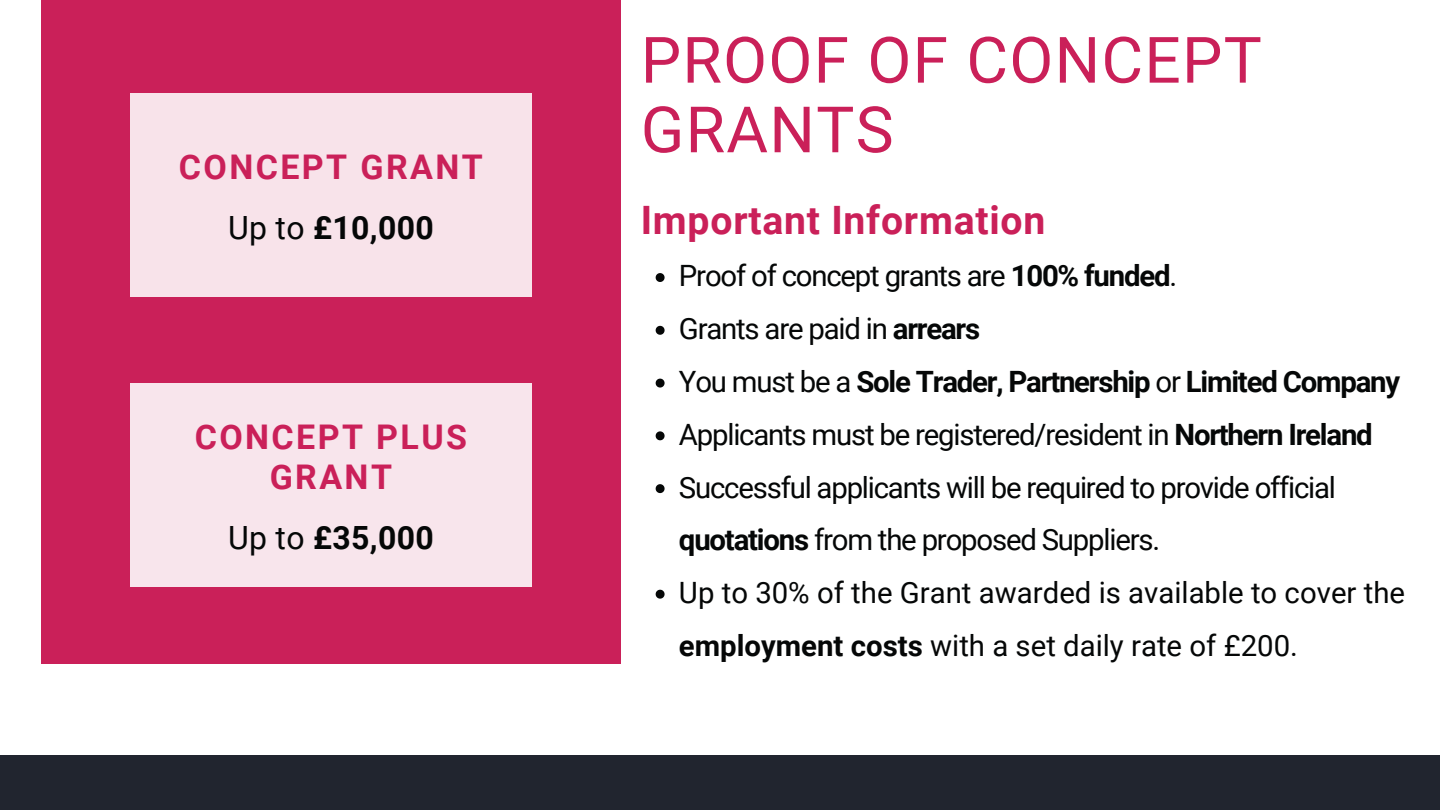
<style>
.page{position:relative;width:1440px;height:810px;background:#fff}
.page>*{position:absolute;margin:0;border:0;box-sizing:border-box;transform-origin:0 0}
.t1{font:64px/69.6px "Roboto";letter-spacing:.02em;color:#ca2059}
.t2{font:700 39.1px "Roboto";letter-spacing:.02em;color:#ca2059}
.t3{font:700 34px/40.5px "Roboto";letter-spacing:.07em;color:#ca2059;text-align:center}
.t4{font:700 32px "Roboto";letter-spacing:.01em;color:#050707}
.t5{font:29.4px/52.8px "Roboto";letter-spacing:-.04em;color:#050707}
.s1{font-weight:400}
.s2{font-weight:700}
</style>
<div class="page">
<div style="left:42px;top:0;width:579px;height:664px;background:#ca2059"></div>
<div style="left:130px;top:93px;width:402px;height:204px;background:#f8e3ea"></div>
<div style="left:130px;top:383px;width:402px;height:204px;background:#f8e5ec"></div>
<div style="left:0;top:755px;width:1440px;height:55px;background:#21252f"></div>
<svg style="left:656px;top:273px;width:9px;height:9px"></svg>
<svg style="left:656px;top:326px;width:9px;height:9px"></svg>
<svg style="left:656px;top:379px;width:9px;height:9px"></svg>
<svg style="left:656px;top:431px;width:9px;height:9px"></svg>
<svg style="left:656px;top:484px;width:9px;height:9px"></svg>
<svg style="left:656px;top:590px;width:9px;height:9px"></svg>
<p class="t3" style="left:179px;top:147px;width:305px">CONCEPT GRANT</p>
<p class="t4" style="left:228px;top:209px;width:207px"><span class="s1">Up to</span> £10,000</p>
<p class="t3" style="left:195px;top:417px;width:274px">CONCEPT PLUS<br>GRANT</p>
<p class="t4" style="left:228px;top:520px;width:207px"><span class="s1">Up to</span> £35,000</p>
<h1 class="t1" style="left:641px;top:26px;width:623px">PROOF OF CONCEPT<br>GRANTS</h1>
<h2 class="t2" style="left:641px;top:198px;width:406px">Important Information</h2>
<p class="t5" style="left:679px;top:250px;width:728px">Proof of concept grants are <span class="s2">100% funded</span>.<br>Grants are paid in <span class="s2">arrears<br></span>You must be a <span class="s2">Sole Trader, Partnership</span> or <span class="s2">Limited Company </span>Applicants must be registered/resident in <span class="s2">Northern Ireland </span>Successful applicants will be required to provide official <span class="s2">quotations</span> from the proposed Suppliers.<br>Up to 30% of the Grant awarded is available to cover the <span class="s2">employment costs</span> with a set daily rate of £200.</p>
</div>
